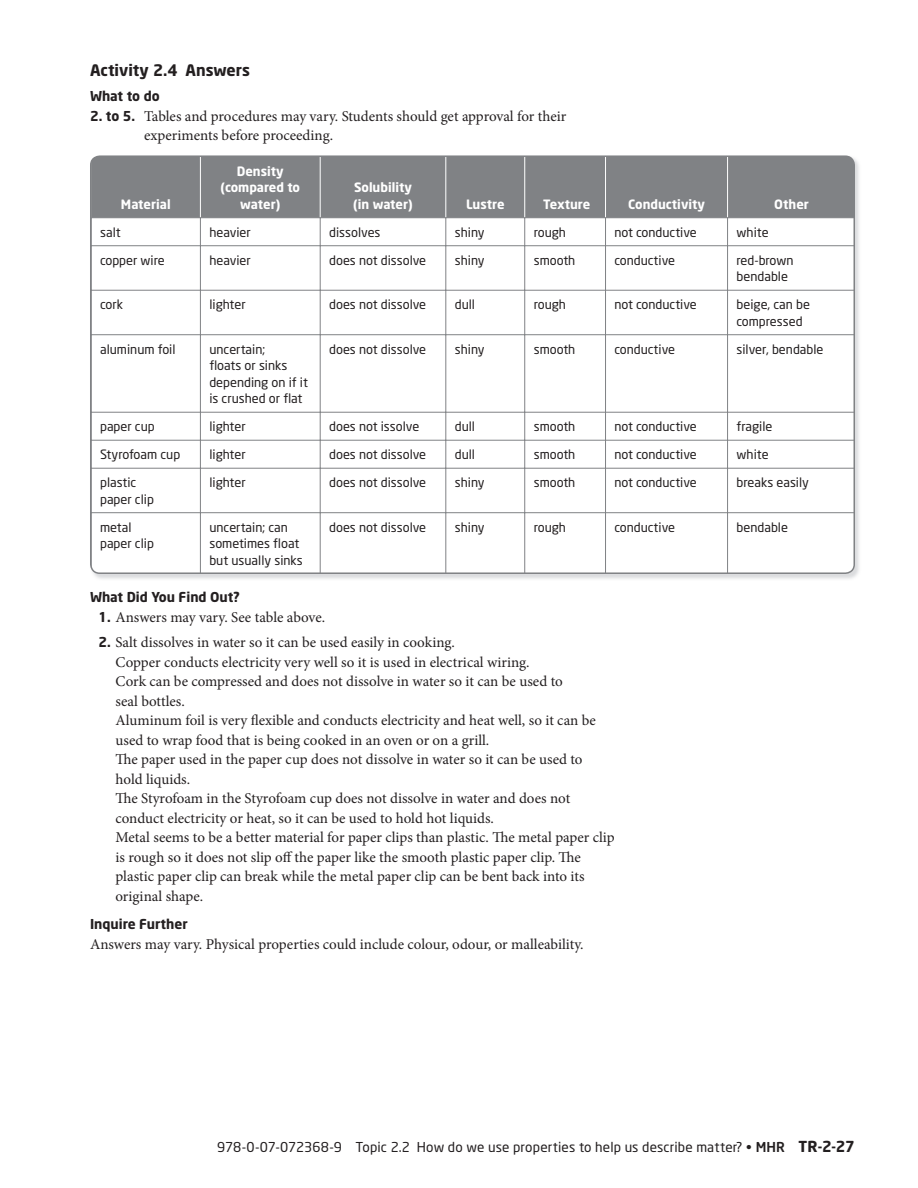
<style>
.page{position:relative;width:918px;height:1188px;background:#fff}
.page>*{position:absolute;margin:0;border:0;box-sizing:border-box;transform-origin:0 0}
.t1{font:700 15.75px "Neo Sans";color:#231f20}
.t2{font:15px/19.5px "Minion Pro";color:#231f20}
.t3{font:13.5px "Neo Sans";letter-spacing:.005em;color:#231f20}
.t4{font:700 13.5px "Neo Sans";color:#231f20}
.t5{font:12.75px/16.5px "Neo Sans";color:#231f20}
.t6{font:700 12.75px/16.5px "Neo Sans";color:#fff;text-align:center}
.t7{font:700 12.75px "Neo Sans";letter-spacing:-.02em;color:#fff}
.s1{font-family:"Neo Sans";font-weight:700;font-size:13.5px}
.s2{font-weight:500}
.s3{font-weight:700;font-size:15px}
</style>
<div class="page">
<div style="left:93px;top:158px;width:761px;height:59px;background:#808285"></div>
<hr style="left:200px;top:156px;width:1px;height:61px;background:#fff">
<hr style="left:320px;top:156px;width:1px;height:61px;background:#fff">
<hr style="left:445px;top:156px;width:1px;height:61px;background:#fff">
<hr style="left:524px;top:156px;width:1px;height:61px;background:#fff">
<hr style="left:605px;top:156px;width:1px;height:61px;background:#fff">
<hr style="left:727px;top:156px;width:1px;height:61px;background:#fff">
<svg style="left:91px;top:217px;width:763px;height:356px"></svg>
<div style="left:90px;top:155px;width:765px;height:419px;border:2px solid #808285;border-radius:9px"></div>
<p class="t1" style="left:90px;top:64px;width:162px">Activity 2.4 Answers</p>
<p class="t4" style="left:90px;top:91px;width:71px">What to do</p>
<p class="t2" style="left:144px;top:108px;width:424px;text-indent:-54px"><span class="s1">2. to 5.</span> Tables and procedures may vary. Students should get approval for their experiments before proceeding.</p>
<p class="t6" style="left:121px;top:197px;width:51px">Material</p>
<p class="t6" style="left:220px;top:164px;width:81px">Density (compared to water)</p>
<p class="t6" style="left:353px;top:180px;width:61px;text-align:left">Solubility (in water)</p>
<p class="t6" style="left:466px;top:197px;width:40px">Lustre</p>
<p class="t7" style="left:543px;top:199px;width:48px">Texture</p>
<p class="t6" style="left:628px;top:197px;width:79px">Conductivity</p>
<p class="t6" style="left:774px;top:197px;width:36px">Other</p>
<p class="t5" style="left:100px;top:225px;width:22px">salt</p>
<p class="t5" style="left:209px;top:225px;width:43px">heavier</p>
<p class="t5" style="left:329px;top:225px;width:53px">dissolves</p>
<p class="t5" style="left:455px;top:225px;width:31px">shiny</p>
<p class="t5" style="left:534px;top:225px;width:34px">rough</p>
<p class="t5" style="left:615px;top:225px;width:84px">not conductive</p>
<p class="t5" style="left:737px;top:225px;width:34px">white</p>
<p class="t5" style="left:100px;top:253px;width:66px">copper wire</p>
<p class="t5" style="left:209px;top:253px;width:43px">heavier</p>
<p class="t5" style="left:329px;top:253px;width:99px">does not dissolve</p>
<p class="t5" style="left:455px;top:253px;width:31px">shiny</p>
<p class="t5" style="left:534px;top:253px;width:43px">smooth</p>
<p class="t5" style="left:615px;top:253px;width:62px">conductive</p>
<p class="t5" style="left:737px;top:253px;width:58px">red-brown bendable</p>
<p class="t5" style="left:100px;top:297px;width:24px">cork</p>
<p class="t5" style="left:209px;top:297px;width:38px">lighter</p>
<p class="t5" style="left:329px;top:297px;width:99px">does not dissolve</p>
<p class="t5" style="left:455px;top:297px;width:22px">dull</p>
<p class="t5" style="left:534px;top:297px;width:34px">rough</p>
<p class="t5" style="left:615px;top:297px;width:84px">not conductive</p>
<p class="t5" style="left:737px;top:297px;width:75px">beige, can be compressed</p>
<p class="t5" style="left:100px;top:342px;width:77px">aluminum foil</p>
<p class="t5" style="left:209px;top:342px;width:100px">uncertain;<br>floats or sinks depending on if it is crushed or flat</p>
<p class="t5" style="left:329px;top:342px;width:99px">does not dissolve</p>
<p class="t5" style="left:455px;top:342px;width:31px">shiny</p>
<p class="t5" style="left:534px;top:342px;width:43px">smooth</p>
<p class="t5" style="left:615px;top:342px;width:62px">conductive</p>
<p class="t5" style="left:737px;top:342px;width:88px">silver, bendable</p>
<p class="t5" style="left:100px;top:419px;width:56px">paper cup</p>
<p class="t5" style="left:209px;top:419px;width:38px">lighter</p>
<p class="t5" style="left:329px;top:419px;width:92px">does not issolve</p>
<p class="t5" style="left:455px;top:419px;width:22px">dull</p>
<p class="t5" style="left:534px;top:419px;width:43px">smooth</p>
<p class="t5" style="left:615px;top:419px;width:84px">not conductive</p>
<p class="t5" style="left:737px;top:419px;width:37px">fragile</p>
<p class="t5" style="left:100px;top:447px;width:82px">Styrofoam cup</p>
<p class="t5" style="left:209px;top:447px;width:38px">lighter</p>
<p class="t5" style="left:329px;top:447px;width:99px">does not dissolve</p>
<p class="t5" style="left:455px;top:447px;width:22px">dull</p>
<p class="t5" style="left:534px;top:447px;width:43px">smooth</p>
<p class="t5" style="left:615px;top:447px;width:84px">not conductive</p>
<p class="t5" style="left:737px;top:447px;width:34px">white</p>
<p class="t5" style="left:100px;top:475px;width:55px">plastic paper clip</p>
<p class="t5" style="left:209px;top:475px;width:38px">lighter</p>
<p class="t5" style="left:329px;top:475px;width:99px">does not dissolve</p>
<p class="t5" style="left:455px;top:475px;width:31px">shiny</p>
<p class="t5" style="left:534px;top:475px;width:43px">smooth</p>
<p class="t5" style="left:615px;top:475px;width:84px">not conductive</p>
<p class="t5" style="left:737px;top:475px;width:74px">breaks easily</p>
<p class="t5" style="left:100px;top:520px;width:55px">metal paper clip</p>
<p class="t5" style="left:209px;top:520px;width:95px">uncertain; can sometimes float but usually sinks</p>
<p class="t5" style="left:329px;top:520px;width:99px">does not dissolve</p>
<p class="t5" style="left:455px;top:520px;width:31px">shiny</p>
<p class="t5" style="left:534px;top:520px;width:34px">rough</p>
<p class="t5" style="left:615px;top:520px;width:62px">conductive</p>
<p class="t5" style="left:737px;top:520px;width:53px">bendable</p>
<p class="t4" style="left:90px;top:592px;width:152px">What Did You Find Out?</p>
<p class="t2" style="left:99px;top:609px;width:228px"><span class="s1">1.</span> Answers may vary. See table above.</p>
<p class="t2" style="left:116px;top:634px;width:501px;text-indent:-17px"><span class="s1">2.</span> Salt dissolves in water so it can be used easily in cooking.<br>Copper conducts electricity very well so it is used in electrical wiring.<br>Cork can be compressed and does not dissolve in water so it can be used to<br>seal bottles.<br>Aluminum foil is very flexible and conducts electricity and heat well, so it can be used to wrap food that is being cooked in an oven or on a grill.<br>The paper used in the paper cup does not dissolve in water so it can be used to<br>hold liquids.<br>The Styrofoam in the Styrofoam cup does not dissolve in water and does not conduct electricity or heat, so it can be used to hold hot liquids.<br>Metal seems to be a better material for paper clips than plastic. The metal paper clip is rough so it does not slip off the paper like the smooth plastic paper clip. The plastic paper clip can break while the metal paper clip can be bent back into its original shape.</p>
<p class="t4" style="left:90px;top:919px;width:99px">Inquire Further</p>
<p class="t2" style="left:90px;top:936px;width:495px">Answers may vary. Physical properties could include colour, odour, or malleability.</p>
<p class="t3" style="left:217px;top:1142px;width:639px">978-0-07-072368-9 Topic 2.2 How do we use properties to help us describe matter? • <span class="s2">MHR</span> <span class="s3">TR-2-27</span></p>
</div>
